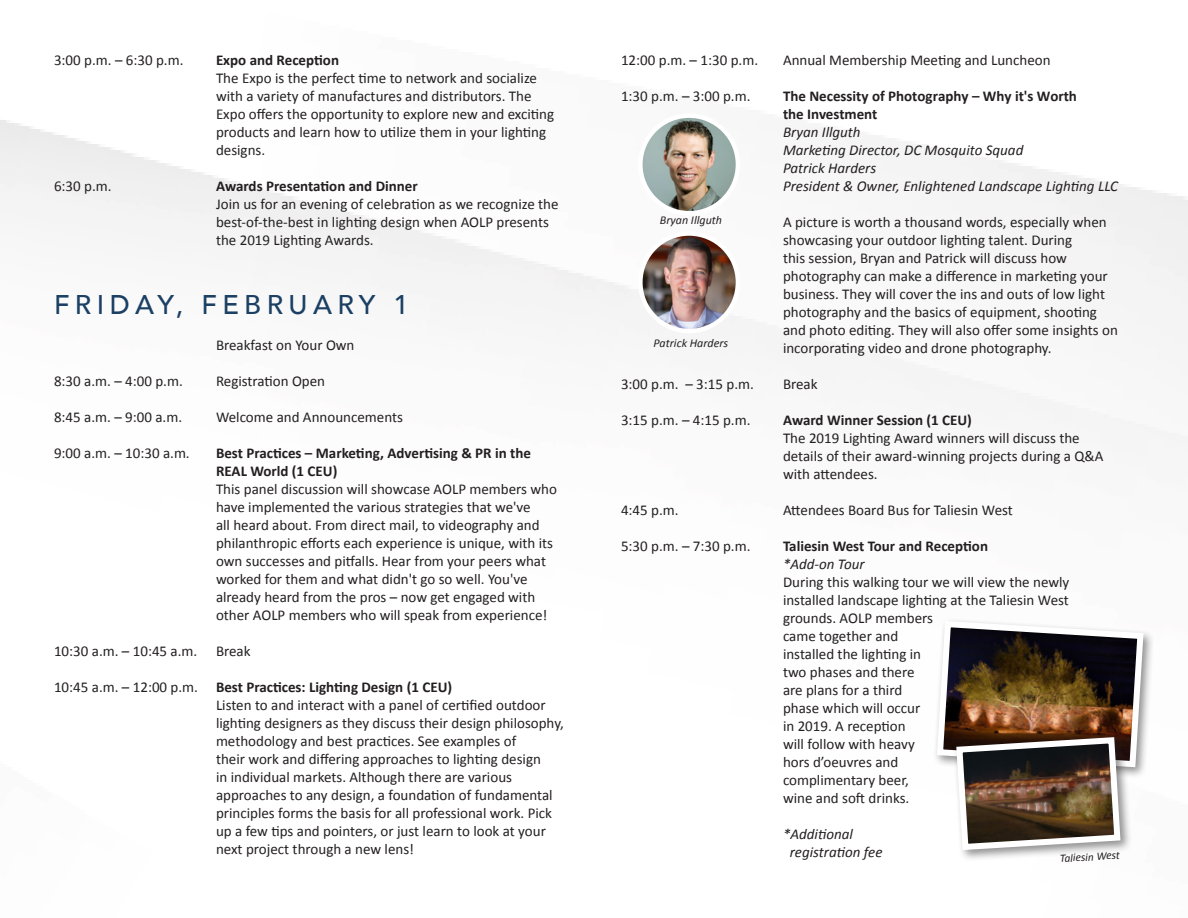
<style>
.page{position:relative;width:1188px;height:918px;background:#fff}
.page>*{position:absolute;margin:0;border:0;box-sizing:border-box;transform-origin:0 0}
.t1{font:500 27px "Avenir";letter-spacing:.2em;color:#1b4064}
.t2{font:15px/18px "Calibri";color:#231f20}
.t3{font:700 15px/18px "Calibri";color:#231f20}
.t4{font:italic 15px/18px "Calibri";color:#231f20}
.t5{font:italic 12px "Calibri";color:#231f20}
.t6{font:italic 11.4px "Calibri";color:#231f20}
.s1{font-weight:400}
.s2{font-weight:700;font-style:normal}
</style>
<div class="page">
<div style="left:933px;top:617px;width:222px;height:162px;background:#231f20;opacity:.5"></div>
<div style="left:953px;top:733px;width:179px;height:129px;background:#231f20;opacity:.5"></div>
<img style="left:934px;top:618px;width:213px;height:235px">
<img style="left:640px;top:117px;width:98px;height:96px">
<div style="left:638px;top:113px;width:102px;height:102px;border:4px solid #fff;border-radius:50%"></div>
<img style="left:640px;top:233px;width:98px;height:98px;border-radius:49px">
<div style="left:638px;top:231px;width:102px;height:102px;border:4px solid #fff;border-radius:50%"></div>
<p class="t2" style="left:54px;top:51px;width:131px">3:00 p.m. – 6:30 p.m.</p>
<p class="t3" style="left:216px;top:51px;width:125px">Expo and Reception</p>
<p class="t2" style="left:216px;top:69px;width:340px">The Expo is the perfect time to network and socialize with a variety of manufactures and distributors. The Expo offers the opportunity to explore new and exciting products and learn how to utilize them in your lighting designs.</p>
<p class="t2" style="left:54px;top:177px;width:59px">6:30 p.m.</p>
<p class="t3" style="left:216px;top:177px;width:203px">Awards Presentation and Dinner</p>
<p class="t2" style="left:216px;top:195px;width:344px">Join us for an evening of celebration as we recognize the best-of-the-best in lighting design when AOLP presents the 2019 Lighting Awards.</p>
<p class="t1" style="left:54px;top:281px;width:356px">FRIDAY, FEBRUARY 1</p>
<p class="t2" style="left:216px;top:336px;width:140px">Breakfast on Your Own</p>
<p class="t2" style="left:54px;top:372px;width:130px">8:30 a.m. – 4:00 p.m.</p>
<p class="t2" style="left:216px;top:372px;width:111px">Registration Open</p>
<p class="t2" style="left:54px;top:408px;width:130px">8:45 a.m. – 9:00 a.m.</p>
<p class="t2" style="left:216px;top:408px;width:189px">Welcome and Announcements</p>
<p class="t2" style="left:54px;top:444px;width:137px">9:00 a.m. – 10:30 a.m.</p>
<p class="t3" style="left:216px;top:444px;width:317px">Best Practices – Marketing, Advertising &amp; PR in the<br>REAL World (1 CEU)</p>
<p class="t2" style="left:216px;top:480px;width:343px">This panel discussion will showcase AOLP members who have implemented the various strategies that we've<br>all heard about. From direct mail, to videography and philanthropic efforts each experience is unique, with its own successes and pitfalls. Hear from your peers what worked for them and what didn't go so well. You've already heard from the pros – now get engaged with other AOLP members who will speak from experience!</p>
<p class="t2" style="left:54px;top:642px;width:198px">10:30 a.m. – 10:45 a.m. Break</p>
<p class="t3" style="left:54px;top:678px;width:400px"><span class="s1">10:45 a.m. – 12:00 p.m.</span> Best Practices: Lighting Design (1 CEU)</p>
<p class="t2" style="left:216px;top:696px;width:349px">Listen to and interact with a panel of certified outdoor lighting designers as they discuss their design philosophy, methodology and best practices. See examples of<br>their work and differing approaches to lighting design<br>in individual markets. Although there are various approaches to any design, a foundation of fundamental principles forms the basis for all professional work. Pick up a few tips and pointers, or just learn to look at your next project through a new lens!</p>
<p class="t2" style="left:621px;top:51px;width:139px">12:00 p.m. – 1:30 p.m.</p>
<p class="t2" style="left:783px;top:51px;width:269px">Annual Membership Meeting and Luncheon</p>
<p class="t2" style="left:621px;top:87px;width:131px">1:30 p.m. – 3:00 p.m.</p>
<p class="t4" style="left:783px;top:87px;width:337px"><span class="s2">The Necessity of Photography – Why it's Worth<br>the Investment<br></span>Bryan Illguth<br>Marketing Director, DC Mosquito Squad<br>Patrick Harders<br>President &amp; Owner, Enlightened Landscape Lighting LLC</p>
<p class="t2" style="left:783px;top:213px;width:336px">A picture is worth a thousand words, especially when showcasing your outdoor lighting talent. During<br>this session, Bryan and Patrick will discuss how photography can make a difference in marketing your business. They will cover the ins and outs of low light photography and the basics of equipment, shooting and photo editing. They will also offer some insights on incorporating video and drone photography.</p>
<p class="t2" style="left:621px;top:375px;width:134px">3:00 p.m. – 3:15 p.m.</p>
<p class="t2" style="left:783px;top:375px;width:36px">Break</p>
<p class="t2" style="left:621px;top:411px;width:131px">3:15 p.m. – 4:15 p.m.</p>
<p class="t3" style="left:783px;top:411px;width:190px">Award Winner Session (1 CEU)</p>
<p class="t2" style="left:783px;top:429px;width:322px">The 2019 Lighting Award winners will discuss the details of their award-winning projects during a Q&amp;A with attendees.</p>
<p class="t2" style="left:621px;top:501px;width:59px">4:45 p.m.</p>
<p class="t2" style="left:783px;top:501px;width:231px">Attendees Board Bus for Taliesin West</p>
<p class="t2" style="left:621px;top:537px;width:131px">5:30 p.m. – 7:30 p.m.</p>
<p class="t3" style="left:783px;top:537px;width:207px">Taliesin West Tour and Reception</p>
<p class="t4" style="left:783px;top:555px;width:83px">*Add-on Tour</p>
<p class="t2" style="left:783px;top:573px;width:288px">During this walking tour we will view the newly installed landscape lighting at the Taliesin West grounds. AOLP members<br>came together and<br>installed the lighting in<br>two phases and there<br>are plans for a third<br>phase which will occur<br>in 2019. A reception<br>will follow with heavy<br>hors d’oeuvres and<br>complimentary beer,<br>wine and soft drinks.</p>
<p class="t4" style="left:783px;top:825px;width:71px">*Additional</p>
<p class="t4" style="left:790px;top:843px;width:94px">registration fee</p>
<p class="t6" style="left:1059px;top:851px;width:61px;rotate:-4deg">Taliesin West</p>
<p class="t5" style="left:660px;top:212px;width:64px">Bryan Illguth</p>
<p class="t5" style="left:654px;top:335px;width:76px">Patrick Harders</p>
</div>
